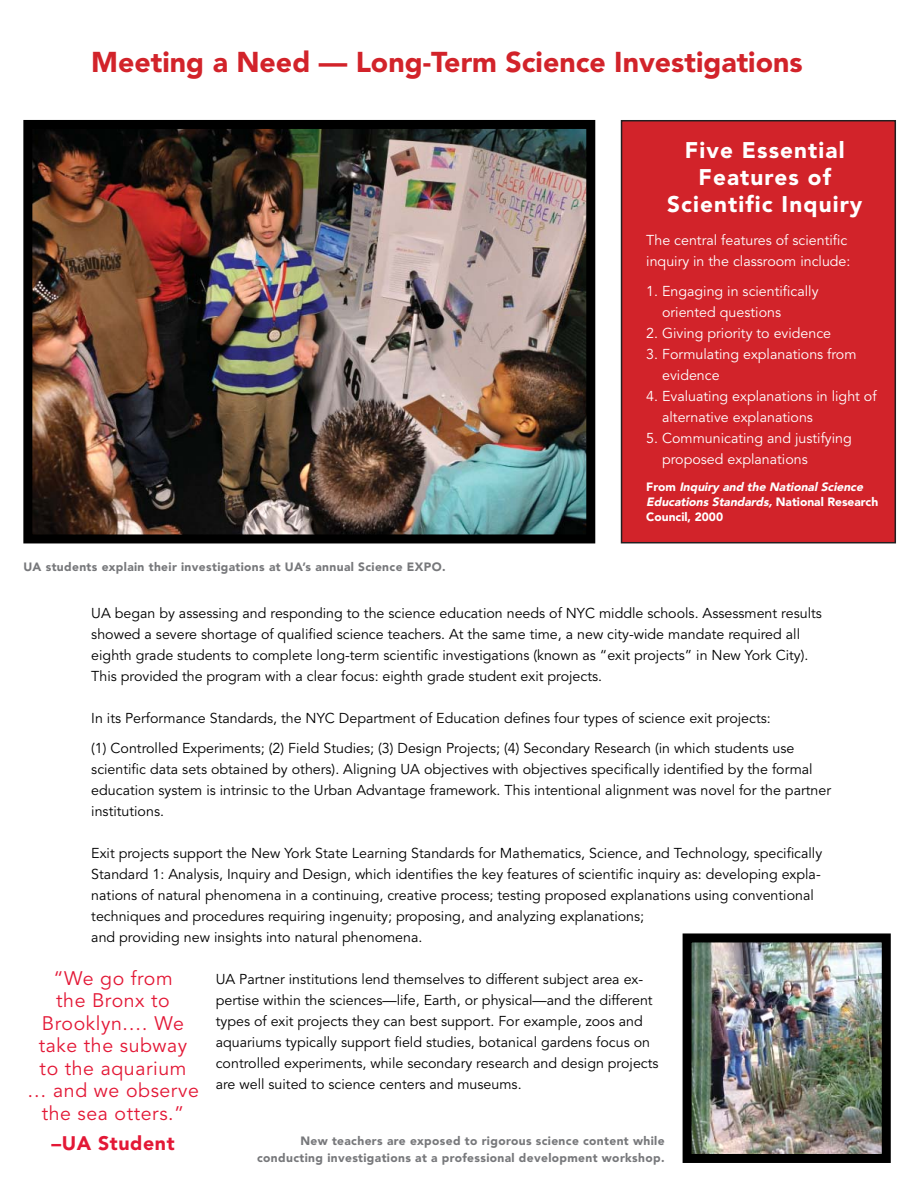
<style>
.page{position:relative;width:918px;height:1188px;background:#fff}
.page>*{position:absolute;margin:0;border:0;box-sizing:border-box;transform-origin:0 0}
.t1{font:900 28.5px "Avenir";color:#d2232a}
.t2{font:900 22.5px/27px "Avenir";letter-spacing:.05em;color:#fff;text-align:center}
.t3{font:19.5px/22.5px "Avenir";letter-spacing:.03em;color:#e31836;text-align:center}
.t4{font:900 19.5px "Avenir";letter-spacing:.03em;color:#e31836}
.t5{font:14.25px/21px "Avenir";color:#000}
.t6{font:14.25px/21px "Avenir";color:#fff}
.t7{font:900 12px/16.5px "Avenir";letter-spacing:.03em;color:#77787b;text-align:right}
.t8{font:italic 900 12px/15px "Avenir";color:#fff}
.s1{font-style:normal}
</style>
<div class="page">
<div style="left:622px;top:121px;width:273px;height:422px;background:#d2232a"></div>
<div style="left:621px;top:120px;width:275px;height:423px;border:2px solid #231f20"></div>
<img style="left:33px;top:130px;width:552px;height:403px">
<div style="left:23px;top:120px;width:572px;height:423px;border:9px solid #000"></div>
<img style="left:693px;top:943px;width:188px;height:210px">
<div style="left:683px;top:933px;width:208px;height:230px;border:9px solid #000"></div>
<h1 class="t1" style="left:91px;top:50px;width:713px">Meeting a Need — Long-Term Science Investigations</h1>
<p class="t7" style="left:23px;top:559px;width:424px">UA students explain their investigations at UA’s annual Science EXPO.</p>
<h2 class="t2" style="left:667px;top:138px;width:197px">Five Essential<br>Features of<br>Scientific Inquiry</h2>
<p class="t6" style="left:646px;top:231px;width:206px">The central features of scientific inquiry in the classroom include:</p>
<p class="t6" style="left:662px;top:282px;width:158px;text-indent:-16px">1. Engaging in scientifically oriented questions</p>
<p class="t6" style="left:646px;top:324px;width:186px">2. Giving priority to evidence</p>
<p class="t6" style="left:662px;top:345px;width:196px;text-indent:-16px">3. Formulating explanations from evidence</p>
<p class="t6" style="left:662px;top:387px;width:216px;text-indent:-16px">4. Evaluating explanations in light of alternative explanations</p>
<p class="t6" style="left:662px;top:429px;width:191px;text-indent:-16px">5. Communicating and justifying proposed explanations</p>
<p class="t8" style="left:646px;top:480px;width:233px"><span class="s1">F r o m</span> Inquiry and the National Science<br>Educations Standards, <span class="s1">N a t i o n a l R e s e a r c h<br>Council, 2000</span></p>
<p class="t5" style="left:91px;top:604px;width:732px">UA began by assessing and responding to the science education needs of NYC middle schools. Assessment results showed a severe shortage of qualified science teachers. At the same time, a new city-wide mandate required all eighth grade students to complete long-term scientific investigations (known as “exit projects” in New York City).<br>This provided the program with a clear focus: eighth grade student exit projects.</p>
<p class="t5" style="left:91px;top:704px;width:705px;line-height:30px">In its Performance Standards, the NYC Department of Education defines four types of science exit projects:<br>(1) Controlled Experiments; (2) Field Studies; (3) Design Projects; (4) Secondary Research (in which students use</p>
<p class="t5" style="left:91px;top:760px;width:741px">scientific data sets obtained by others). Aligning UA objectives with objectives specifically identified by the formal education system is intrinsic to the Urban Advantage framework. This intentional alignment was novel for the partner institutions.</p>
<p class="t5" style="left:91px;top:844px;width:732px">Exit projects support the New York State Learning Standards for Mathematics, Science, and Technology, specifically Standard 1: Analysis, Inquiry and Design, which identifies the key features of scientific inquiry as: developing expla&shy;nations of natural phenomena in a continuing, creative process; testing proposed explanations using conventional techniques and procedures requiring ingenuity; proposing, and analyzing explanations;<br>and providing new insights into natural phenomena.</p>
<p class="t5" style="left:216px;top:970px;width:444px">UA Partner institutions lend themselves to different subject area ex&shy;pertise within the sciences—life, Earth, or physical—and the different types of exit projects they can best support. For example, zoos and aquariums typically support field studies, botanical gardens focus on controlled experiments, while secondary research and design projects are well suited to science centers and museums.</p>
<h3 class="t3" style="left:27px;top:969px;width:173px">“We go from<br>the Bronx to<br>Brooklyn.… We take the subway to the aquarium<br>… and we observe the sea otters.”</h3>
<h3 class="t4" style="left:51px;top:1135px;width:125px">–UA Student</h3>
<p class="t7" style="left:257px;top:1134px;width:409px">New teachers are exposed to rigorous science content while conducting investigations at a professional development workshop.</p>
</div>
